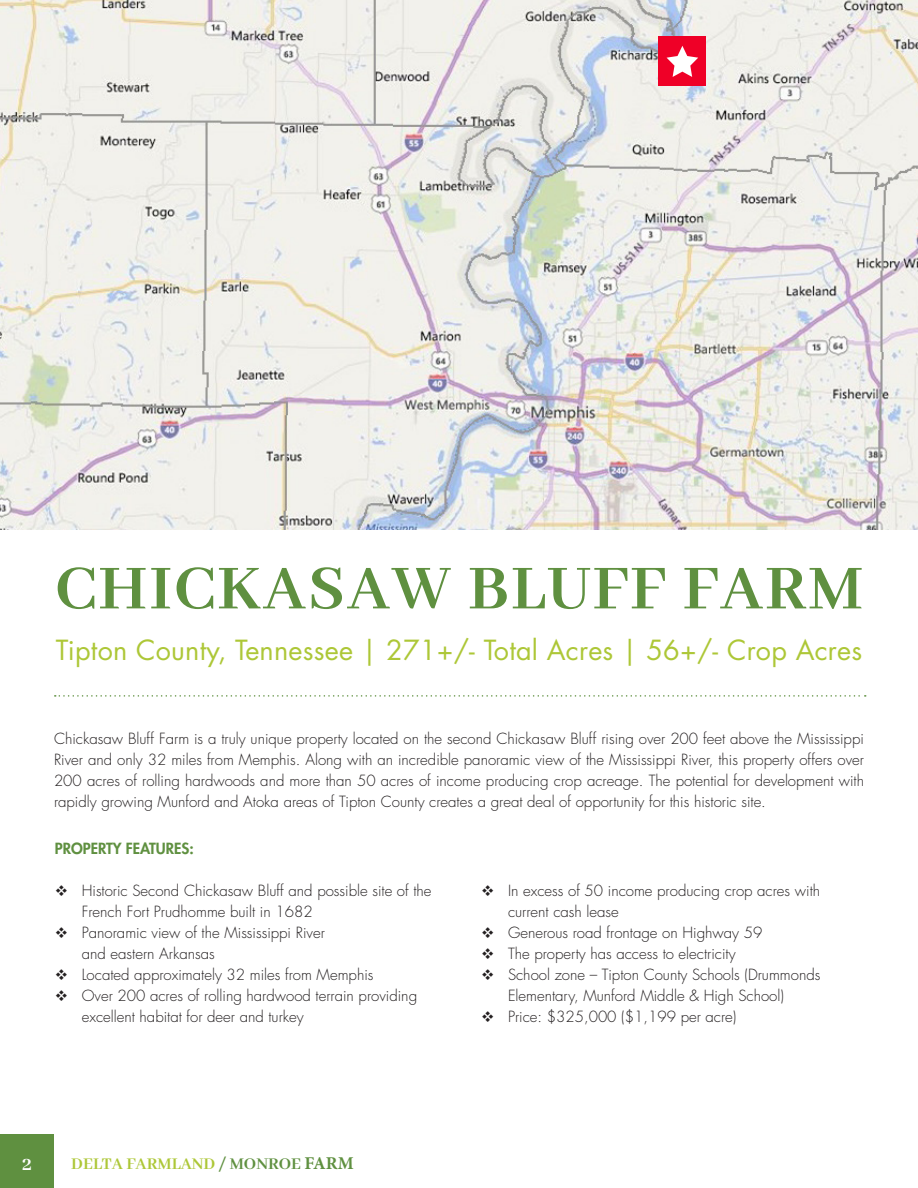
<style>
.page{position:relative;width:918px;height:1188px;background:#fff}
.page>*{position:absolute;margin:0;border:0;box-sizing:border-box;transform-origin:0 0}
.t1{font:700 69px "Abhaya Libre";letter-spacing:.03em;color:#5f9040}
.t2{font:27px "Futura";letter-spacing:.01em;color:#adc737}
.t3{font:700 21px "Abhaya Libre";color:#fff}
.t4{font:700 18px "Abhaya Libre";color:#adc737}
.t5{font:300 15px/21px "Futura";color:#231f20}
.t6{font:800 15px "Futura";color:#5f9040}
.s1{color:#5f9040}
.s2{font-family:"Minion Pro";color:#5f9040}
</style>
<div class="page">
<div style="left:0;top:1134px;width:54px;height:54px;background:#5f9040"></div>
<svg style="left:55px;top:695px;width:811px;height:2px"></svg>
<img style="left:0;top:0;width:918px;height:529px">
<div style="left:659px;top:37px;width:47px;height:49px;background:#ef0027"></div>
<svg style="left:667px;top:46px;width:31px;height:31px"></svg>
<p class="t1" style="left:55px;top:551px;width:809px">CHICKASAW BLUFF FARM</p>
<p class="t2" style="left:56px;top:632px;width:808px">Tipton County, Tennessee | 271+/- Total Acres | 56+/- Crop Acres</p>
<p class="t5" style="left:54px;top:728px;width:812px;text-align:justify">Chickasaw Bluff Farm is a truly unique property located on the second Chickasaw Bluff rising over 200 feet above the Mississippi River and only 32 miles from Memphis. Along with an incredible panoramic view of the Mississippi River, this property offers over 200 acres of rolling hardwoods and more than 50 acres of income producing crop acreage. The potential for development with rapidly growing Munford and Atoka areas of Tipton County creates a great deal of opportunity for this historic site.</p>
<p class="t6" style="left:55px;top:839px;width:141px">PROPERTY FEATURES:</p>
<p class="t5" style="left:82px;top:881px;width:351px">Historic Second Chickasaw Bluff and possible site of the<br>French Fort Prudhomme built in 1682</p>
<p class="t5" style="left:82px;top:923px;width:245px">Panoramic view of the Mississippi River and eastern Arkansas</p>
<p class="t5" style="left:82px;top:965px;width:293px">Located approximately 32 miles from Memphis</p>
<p class="t5" style="left:82px;top:986px;width:337px">Over 200 acres of rolling hardwood terrain providing excellent habitat for deer and turkey</p>
<p class="t5" style="left:508px;top:881px;width:314px">In excess of 50 income producing crop acres with current cash lease</p>
<p class="t5" style="left:508px;top:923px;width:256px">Generous road frontage on Highway 59</p>
<p class="t5" style="left:508px;top:944px;width:229px">The property has access to electricity</p>
<p class="t5" style="left:508px;top:965px;width:314px">School zone – Tipton County Schools (Drummonds<br>Elementary, Munford Middle &amp; High School)</p>
<p class="t5" style="left:508px;top:1007px;width:230px">Price: $325,000 ($1,199 per acre)</p>
<h3 class="t3" style="left:22px;top:1152px;width:11px">2</h3>
<p class="t4" style="left:71px;top:1153px;width:284px">DELTA FARMLAND <span class="s1">/ MONROE</span> <span class="s2">FARM</span></p>
</div>
